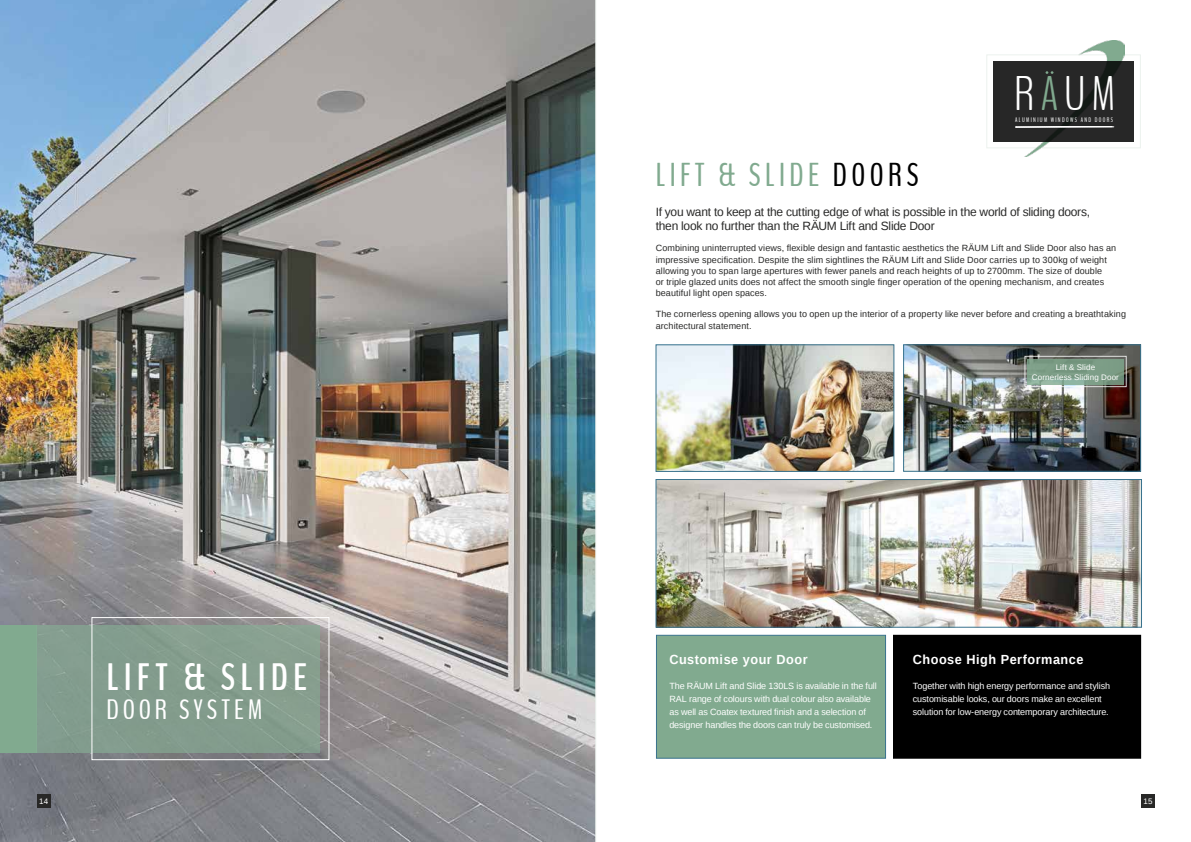
<style>
.page{position:relative;width:1191px;height:842px;background:#fff}
.page>*{position:absolute;margin:0;border:0;box-sizing:border-box;transform-origin:0 0}
.t1{font:300 48.3px "Bench Nine";color:#fff;scale:.96 1}
.t2{font:700 38px "Bench Nine";letter-spacing:.135em;color:#fff}
.t3{font:33px "Bench Nine";letter-spacing:.14em;color:#81aa8f;scale:.96 1}
.t4{font:28px "Bench Nine";letter-spacing:.135em;color:#fff}
.t5{font:700 13.2px "Liberation Sans";letter-spacing:.04em;color:#fff;scale:.96 1}
.t6{font:12px/14.4px "Liberation Sans";letter-spacing:-.02em;color:#282827}
.t7{font:9px/12px "Liberation Sans";letter-spacing:.01em;color:#282827}
.t8{font:9px/13px "Liberation Sans";letter-spacing:-.01em;color:#fff}
.t9{font:8px/9.6px "Liberation Sans";letter-spacing:.015em;color:#fff;text-align:center}
.t10{font:6.6px "Bench Nine";letter-spacing:.23em;color:#fff;scale:.91 1}
.s1{color:#81aa8f}
.s2{color:#000}
</style>
<div class="page">
<img style="left:0;top:0;width:596px;height:842px">
<div style="left:986px;top:54px;width:154px;height:94px;border:1px solid #ecf2ee"></div>
<img style="left:1020px;top:40px;width:104px;height:117px">
<svg style="left:993px;top:61px;width:140px;height:81px;background:#272727"></svg>
<svg style="left:1015px;top:127px;width:98px;height:1px"></svg>
<svg style="left:1045px;top:71px;width:8px;height:3px"></svg>
<div style="left:1141px;top:794px;width:14px;height:14px;background:#282827"></div>
<div style="left:37px;top:794px;width:14px;height:14px;background:#282827"></div>
<img style="left:658px;top:347px;width:234px;height:123px">
<div style="left:656px;top:345px;width:238px;height:127px;border:1px solid #38728d"></div>
<img style="left:905px;top:347px;width:233px;height:122px">
<div style="left:903px;top:345px;width:237px;height:126px;border:1px solid #38728d"></div>
<div style="left:0;top:625px;width:36px;height:127px;background:#81aa8f"></div>
<div style="left:36px;top:625px;width:283px;height:127px;background:#849d8e"></div>
<div style="left:92px;top:617px;width:237px;height:143px;border:1px solid #fff"></div>
<img style="left:658px;top:481px;width:481px;height:144px">
<div style="left:656px;top:479px;width:485px;height:148px;border:1px solid #38728d"></div>
<div style="left:656px;top:635px;width:229px;height:123px;background:#81aa8f;border:1px solid #38728d"></div>
<div style="left:893px;top:635px;width:247px;height:123px;background:#000"></div>
<svg style="left:1027px;top:359px;width:96px;height:25px;background:#7c9e87"></svg>
<div style="left:1024px;top:356px;width:102px;height:31px;border:1px solid #fff"></div>
<h1 class="t1" style="left:1014px;top:63px;width:107px">R<span class="s1">A</span>UM</h1>
<h3 class="t3" style="left:656px;top:154px;width:275px">LIFT &amp; SLIDE <span class="s2">DOORS</span></h3>
<p class="t10" style="left:1015px;top:115px;width:109px">ALUMINIUM WINDOWS AND DOORS</p>
<h3 class="t6" style="left:656px;top:205px;width:436px">If you want to keep at the cutting edge of what is possible in the world of sliding doors, then look no further than the RÄUM Lift and Slide Door</h3>
<p class="t7" style="left:656px;top:242px;width:462px">Combining uninterrupted views, flexible design and fantastic aesthetics the RÄUM Lift and Slide Door also has an impressive specification. Despite the slim sightlines the RÄUM Lift and Slide Door carries up to 300kg of weight</p>
<p class="t7" style="left:656px;top:266px;width:450px;line-height:10.8px">allowing you to span large apertures with fewer panels and reach heights of up to 2700mm. The size of double or triple glazed units does not affect the smooth single finger operation of the opening mechanism, and creates beautiful light open spaces.</p>
<p class="t7" style="left:656px;top:308px;width:472px">The cornerless opening allows you to open up the interior of a property like never before and creating a breathtaking architectural statement.</p>
<h2 class="t2" style="left:106px;top:652px;width:202px">LIFT &amp; SLIDE</h2>
<h3 class="t4" style="left:106px;top:691px;width:158px">DOOR SYSTEM</h3>
<p class="t9" style="left:1032px;top:363px;width:88px">Lift &amp; Slide<br>Cornerless Sliding Door</p>
<h3 class="t5" style="left:669px;top:651px;width:146px">Customise your Door</h3>
<p class="t8" style="left:669px;top:680px;width:209px">The RÄUM Lift and Slide 130LS is available in the full RAL range of colours with dual colour also available as well as Coatex textured finish and a selection of designer handles the doors can truly be customised.</p>
<p class="t8" style="left:912px;top:680px;width:199px">Together with high energy performance and stylish customisable looks, our doors make an excellent solution for low-energy contemporary architecture.</p>
<h3 class="t5" style="left:912px;top:651px;width:179px">Choose High Performance</h3>
<p class="t9" style="left:39px;top:797px;width:11px">06</p>
<p class="t9" style="left:1143px;top:797px;width:11px">07</p>
<p class="t9" style="left:39px;top:797px;width:11px">14</p>
<p class="t9" style="left:1143px;top:797px;width:11px">15</p>
</div>
